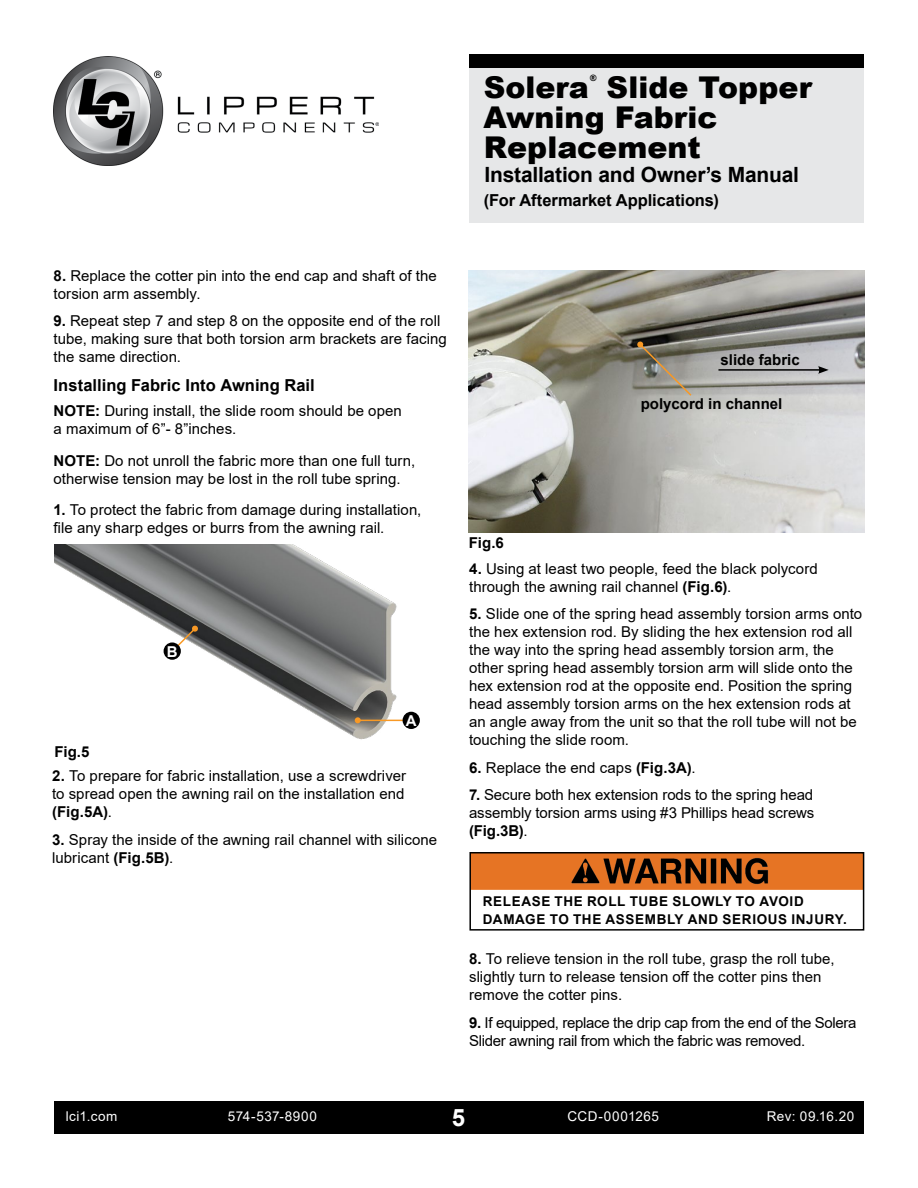
<style>
.page{position:relative;width:918px;height:1188px;background:#fff}
.page>*{position:absolute;margin:0;border:0;box-sizing:border-box;transform-origin:0 0}
.t1{font:900 30px/30px "Arial";color:#000}
.t2{font:700 24px "Arial";color:#fff}
.t3{font:700 21px "Arial";letter-spacing:-.01em;color:#000}
.t4{font:700 16.5px "Arial";color:#000}
.t5{font:15px/18px "Arial";color:#000}
.t6{font:15px/18px "Arial";letter-spacing:-.02em;color:#000}
.t7{font:700 15px "Arial";color:#000}
.t8{font:700 15px "Arial";color:#fff}
.t9{font:700 13.5px/18px "Arial";letter-spacing:.045em;color:#000}
.t10{font:13.5px "Arial";letter-spacing:.035em;color:#fff}
.t11{font:900 8.7px "Arial";color:#000}
.s1{font-weight:700}
</style>
<div class="page">
<div style="left:54px;top:1102px;width:810px;height:32px;background:#000"></div>
<img style="left:54px;top:56px;width:325px;height:110px">
<div style="left:469px;top:54px;width:395px;height:168px;background:#e6e7e8"></div>
<div style="left:469px;top:54px;width:395px;height:14px;background:#000"></div>
<img style="left:472px;top:855px;width:389px;height:34px">
<div style="left:469px;top:852px;width:395px;height:79px;border:2px solid #000"></div>
<img style="left:469px;top:270px;width:395px;height:262px">
<svg style="left:637px;top:341px;width:56px;height:56px;background:#898578"></svg>
<hr style="left:718px;top:369px;width:103px;height:2px;background:#000">
<svg style="left:818px;top:366px;width:11px;height:8px"></svg>
<img style="left:54px;top:544px;width:366px;height:196px">
<svg style="left:171px;top:625px;width:27px;height:28px"></svg>
<div style="left:164px;top:642px;width:17px;height:18px;background:#000;border-radius:50%"></div>
<hr style="left:358px;top:720px;width:53px;height:1px;background:#f89925">
<svg style="left:355px;top:717px;width:6px;height:6px"></svg>
<div style="left:403px;top:712px;width:17px;height:17px;background:#000;border-radius:50%"></div>
<h1 class="t1" style="left:484px;top:71px;width:107px">Solera</h1>
<p class="t11" style="left:590px;top:71px;width:8px">®</p>
<h1 class="t1" style="left:483px;top:71px;width:330px;text-indent:123px">Slide Topper<br>Awning Fabric<br>Replacement</h1>
<h3 class="t3" style="left:484px;top:159px;width:316px">Installation and Owner’s Manual</h3>
<p class="t4" style="left:484px;top:188px;width:236px">(For Aftermarket Applications)</p>
<p class="t5" style="left:54px;top:267px;width:385px"><span class="s1">8.</span> Replace the cotter pin into the end cap and shaft of the torsion arm assembly.</p>
<p class="t5" style="left:54px;top:312px;width:395px"><span class="s1">9.</span> Repeat step 7 and step 8 on the opposite end of the roll tube, making sure that both torsion arm brackets are facing the same direction.</p>
<p class="t4" style="left:54px;top:374px;width:263px">Installing Fabric Into Awning Rail</p>
<p class="t5" style="left:54px;top:402px;width:350px"><span class="s1">NOTE:</span> During install, the slide room should be open a maximum of 6”- 8”inches.</p>
<p class="t5" style="left:54px;top:451px;width:363px"><span class="s1">NOTE:</span> Do not unroll the fabric more than one full turn, otherwise tension may be lost in the roll tube spring.</p>
<p class="t5" style="left:54px;top:501px;width:369px"><span class="s1">1.</span> To protect the fabric from damage during installation, file any sharp edges or burrs from the awning rail.</p>
<p class="t7" style="left:54px;top:742px;width:37px">Fig.5</p>
<p class="t8" style="left:167px;top:641px;width:12px">B</p>
<p class="t8" style="left:406px;top:710px;width:12px">A</p>
<p class="t5" style="left:52px;top:767px;width:355px;text-align:justify"><span class="s1">2.</span> To prepare for fabric installation, use a screwdriver to spread open the awning rail on the installation end <span class="s1">(Fig.5A)</span>.</p>
<p class="t5" style="left:52px;top:830px;width:387px"><span class="s1">3.</span> Spray the inside of the awning rail channel with silicone lubricant <span class="s1">(Fig.5B)</span>.</p>
<p class="t7" style="left:720px;top:349px;width:81px">slide fabric</p>
<p class="t7" style="left:469px;top:532px;width:37px">Fig.6</p>
<p class="t7" style="left:641px;top:393px;width:143px">polycord in channel</p>
<p class="t5" style="left:469px;top:560px;width:350px"><span class="s1">4.</span> Using at least two people, feed the black polycord through the awning rail channel <span class="s1">(Fig.6)</span>.</p>
<p class="t5" style="left:469px;top:605px;width:395px"><span class="s1">5.</span> Slide one of the spring head assembly torsion arms onto the hex extension rod. By sliding the hex extension rod all the way into the spring head assembly torsion arm, the other spring head assembly torsion arm will slide onto the hex extension rod at the opposite end. Position the spring head assembly torsion arms on the hex extension rods at an angle away from the unit so that the roll tube will not be touching the slide room.</p>
<p class="t5" style="left:469px;top:758px;width:228px"><span class="s1">6.</span> Replace the end caps <span class="s1">(Fig.3A)</span>.</p>
<p class="t5" style="left:469px;top:786px;width:347px;text-align:justify"><span class="s1">7.</span> Secure both hex extension rods to the spring head assembly torsion arms using #3 Phillips head screws <span class="s1">(Fig.3B)</span>.</p>
<p class="t9" style="left:483px;top:892px;width:365px">RELEASE THE ROLL TUBE SLOWLY TO AVOID<br>DAMAGE TO THE ASSEMBLY AND SERIOUS INJURY.</p>
<p class="t5" style="left:469px;top:950px;width:367px"><span class="s1">8.</span> To relieve tension in the roll tube, grasp the roll tube, slightly turn to release tension off the cotter pins then remove the cotter pins.</p>
<p class="t6" style="left:469px;top:1013px;width:389px"><span class="s1">9.</span> If equipped, replace the drip cap from the end of the Solera<br>Slider awning rail from which the fabric was removed.</p>
<p class="t10" style="left:66px;top:1107px;width:53px">lci1.com</p>
<p class="t10" style="left:228px;top:1107px;width:91px">574-537-8900</p>
<h2 class="t2" style="left:452px;top:1101px;width:15px">5</h2>
<p class="t10" style="left:767px;top:1107px;width:89px">Rev: 09.16.20</p>
<p class="t10" style="left:567px;top:1107px;width:93px">CCD-0001265</p>
</div>
